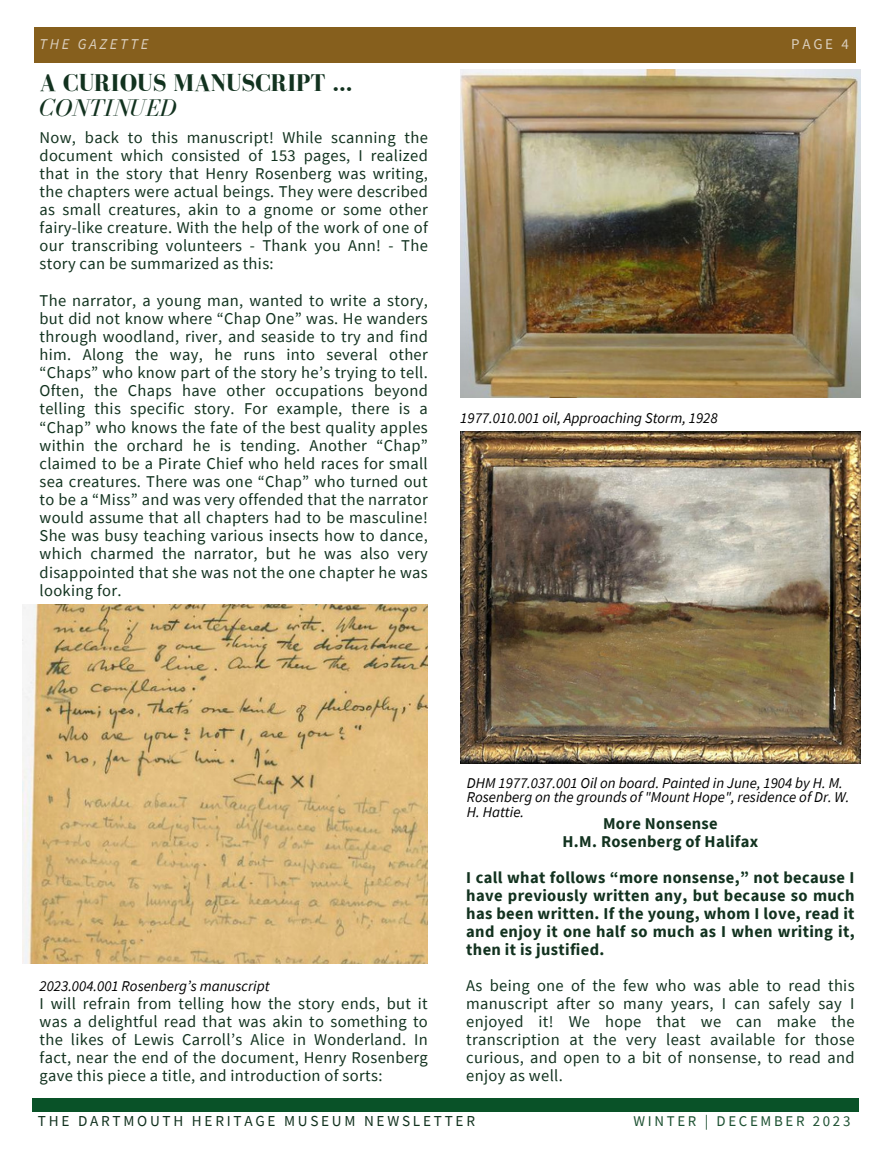
<style>
.page{position:relative;width:891px;height:1161px;background:#fff}
.page>*{position:absolute;margin:0;border:0;box-sizing:border-box;transform-origin:0 0}
.t1{font:700 24.9px/24.8px "Bodoni FLF";color:#12321f}
.t2{font:16.5px/18.1px "Source Sans Pro";letter-spacing:.02em;color:#12321f;text-align:justify}
.t3{font:700 16.5px/18px "Source Sans Pro";letter-spacing:.02em;color:#12321f;text-align:justify}
.t4{font:15.15px "Source Sans Pro";letter-spacing:.18em;color:#12321f}
.t5{font:italic 15px/14.7px "Source Sans Pro";color:#000}
.t6{font:italic 15px "Source Sans Pro";letter-spacing:.18em;color:#dacebd}
.t7{font:15px "Source Sans Pro";color:#dacebd}
.t8{font:14.85px "Source Sans Pro";letter-spacing:.18em;color:#1c5031}
.s1{font-weight:400;font-style:italic}
</style>
<div class="page">
<div style="left:35px;top:27px;width:821px;height:36px;background:#865f1d"></div>
<div style="left:32px;top:1098px;width:827px;height:13px;background:#095228"></div>
<img style="left:22px;top:605px;width:405px;height:358px">
<img style="left:460px;top:69px;width:401px;height:329px">
<img style="left:460px;top:431px;width:401px;height:332px">
<p class="t6" style="left:40px;top:34px;width:110px">THE GAZETTE</p>
<p class="t7" style="left:791px;top:34px;width:59px">PAGE 4</p>
<p class="t1" style="left:40px;top:70px;width:315px">A CURIOUS MANUSCRIPT ...<br><span class="s1">CONTINUED</span></p>
<p class="t2" style="left:40px;top:128px;width:390px">Now, back to this manuscript! While scanning the document which consisted of 153 pages, I realized that in the story that Henry Rosenberg was writing, the chapters were actual beings. They were described as small creatures, akin to a gnome or some other fairy-like creature. With the help of the work of one of our transcribing volunteers - Thank you Ann! - The story can be summarized as this:</p>
<p class="t2" style="left:40px;top:291px;width:390px">The narrator, a young man, wanted to write a story, but did not know where “Chap One” was. He wanders through woodland, river, and seaside to try and find him. Along the way, he runs into several other “Chaps” who know part of the story he’s trying to tell.<br>Often, the Chaps have other occupations beyond telling this specific story. For example, there is a “Chap” who knows the fate of the best quality apples within the orchard he is tending. Another “Chap” claimed to be a Pirate Chief who held races for small sea creatures. There was one “Chap” who turned out to be a “Miss” and was very offended that the narrator would assume that all chapters had to be masculine!<br>She was busy teaching various insects how to dance, which charmed the narrator, but he was also very disappointed that she was not the one chapter he was looking for.</p>
<p class="t5" style="left:460px;top:410px;width:259px">1977.010.001 oil, Approaching Storm, 1928</p>
<p class="t5" style="left:40px;top:978px;width:232px">2023.004.001 Rosenberg’s manuscript</p>
<p class="t2" style="left:40px;top:994px;width:390px">I will refrain from telling how the story ends, but it was a delightful read that was akin to something to the likes of Lewis Carroll’s Alice in Wonderland. In fact, near the end of the document, Henry Rosenberg gave this piece a title, and introduction of sorts:</p>
<p class="t5" style="left:467px;top:775px;width:384px">DHM 1977.037.001 Oil on board. Painted in June, 1904 by H. M.<br>Rosenberg on the grounds of "Mount Hope", residence of Dr. W.<br>H. Hattie.</p>
<p class="t3" style="left:603px;top:815px;width:116px">More Nonsense</p>
<p class="t3" style="left:563px;top:833px;width:197px">H.M. Rosenberg of Halifax</p>
<p class="t3" style="left:466px;top:869px;width:390px">I call what follows “more nonsense,” not because I have previously written any, but because so much has been written. If the young, whom I love, read it and enjoy it one half so much as I when writing it, then it is justified.</p>
<p class="t2" style="left:466px;top:977px;width:390px">As being one of the few who was able to read this manuscript after so many years, I can safely say I enjoyed it! We hope that we can make the transcription at the very least available for those curious, and open to a bit of nonsense, to read and enjoy as well.</p>
<p class="t4" style="left:38px;top:1111px;width:439px">THE DARTMOUTH HERITAGE MUSEUM NEWSLETTER</p>
<p class="t8" style="left:633px;top:1111px;width:219px">WINTER | DECEMBER 2023</p>
</div>
